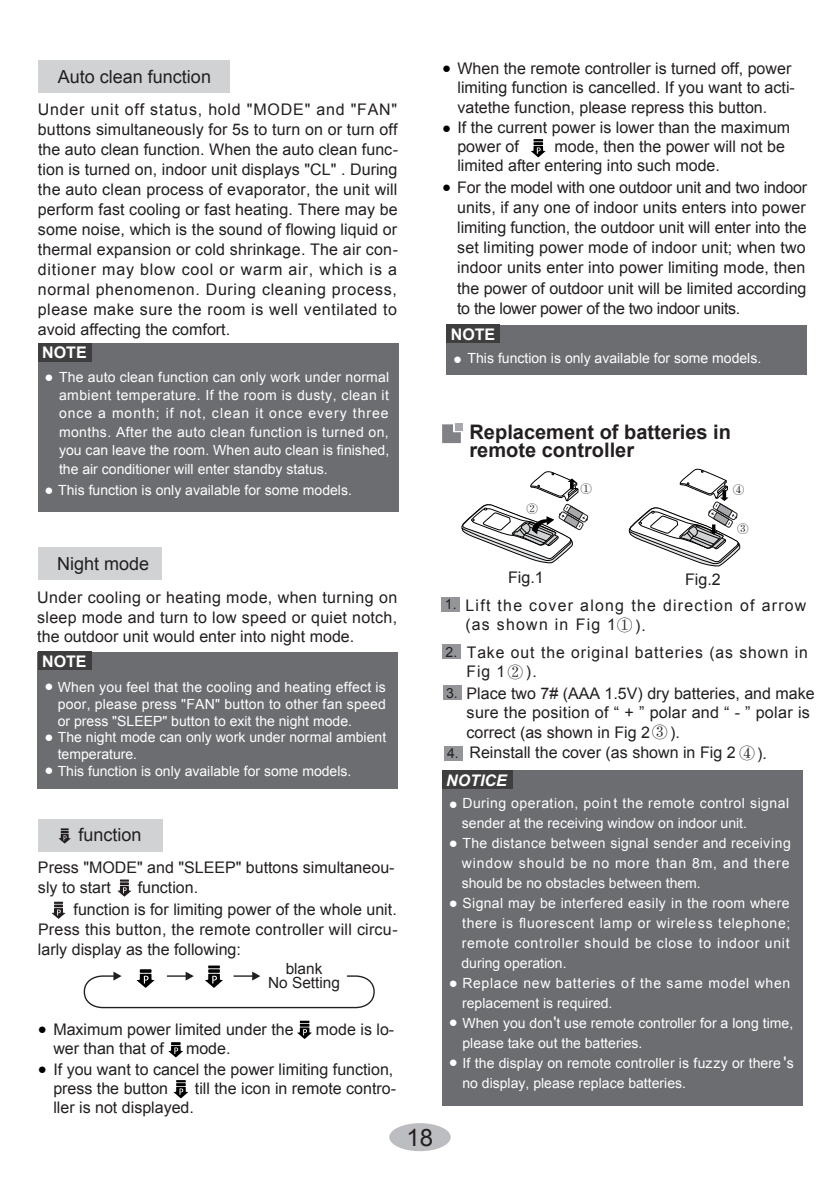
<style>
.page{position:relative;width:840px;height:1191px;background:#fff}
.page>*{position:absolute;margin:0;border:0;box-sizing:border-box;transform-origin:0 0}
.t1{font:24px "Arial";color:#231f20}
.t2{font:700 20px/18px "Arial";color:#231f20}
.t3{font:18px "Arial";color:#231f20}
.t4{font:16px/20px "Arial";color:#231f20}
.t5{font:16px/19.2px "Arial";letter-spacing:.08em;color:#231f20}
.t6{font:16px/19.2px "Arial";letter-spacing:.06em;color:#231f20}
.t7{font:700 16px "Arial";color:#fff}
.t8{font:16px "Arial";color:#201d1d}
.t9{font:italic 700 16px "Arial";color:#fff}
.t10{font:15.4px/14.2px "Arial";color:#231f20;text-align:center}
.t11{font:14px/18.4px "Arial";color:#fff;text-align:justify}
.t12{font:14px/20px "Arial";letter-spacing:.06em;color:#fff}
.t13{font:14px "Arial";letter-spacing:.035em;color:#fff}
.t14{font:14px "Arial";letter-spacing:.02em;color:#fff}
.t15{font:14px "Arial";letter-spacing:.025em;color:#fff}
.t16{font:14px "Arial";letter-spacing:.05em;color:#fff}
.t17{font:14px "Arial";color:#231f20}
.t18{font:300 11.6px "Adobe Song Std";color:#231f20}
.s1{font-size:15px}
.s2{font-size:15px;color:#000}
.s3{font-family:"Adobe Song Std";font-weight:300}
.s4{font-size:16px}
</style>
<div class="page">
<div style="left:389px;top:1123px;width:61px;height:28px;background:#bcbdc0;border-radius:50%"></div>
<div style="left:442px;top:771px;width:359px;height:335px;background:#6c6d70"></div>
<div style="left:441px;top:597px;width:18px;height:15px;background:#939598"></div>
<div style="left:442px;top:644px;width:18px;height:15px;background:#939598"></div>
<div style="left:442px;top:685px;width:19px;height:15px;background:#939598"></div>
<div style="left:443px;top:746px;width:19px;height:14px;background:#939598"></div>
<svg style="left:442px;top:424px;width:18px;height:19px"></svg>
<div style="left:454px;top:422px;width:8px;height:8px;background:#a8a9ad"></div>
<svg style="left:461px;top:471px;width:127px;height:92px"></svg>
<svg style="left:628px;top:469px;width:112px;height:98px"></svg>
<div style="left:39px;top:60px;width:191px;height:32px;background:#d1d2d4"></div>
<div style="left:38px;top:343px;width:360px;height:169px;background:#6c6d70"></div>
<div style="left:38px;top:819px;width:125px;height:32px;background:#d1d2d4"></div>
<svg style="left:59px;top:828px;width:12px;height:15px"></svg>
<svg style="left:52px;top:901px;width:13px;height:17px"></svg>
<svg style="left:118px;top:879px;width:13px;height:17px"></svg>
<svg style="left:83px;top:965px;width:292px;height:44px"></svg>
<svg style="left:531px;top:139px;width:14px;height:18px"></svg>
<svg style="left:297px;top:1020px;width:15px;height:19px"></svg>
<svg style="left:173px;top:1080px;width:15px;height:18px"></svg>
<svg style="left:168px;top:1042px;width:15px;height:15px"></svg>
<div style="left:38px;top:343px;width:54px;height:18px;background:#3e3e3f"></div>
<div style="left:442px;top:771px;width:70px;height:18px;background:#3e3e3f"></div>
<div style="left:446px;top:325px;width:360px;height:49px;background:#6c6d70"></div>
<div style="left:446px;top:325px;width:54px;height:18px;background:#3e3e3f"></div>
<div style="left:39px;top:547px;width:122px;height:32px;background:#d1d2d4"></div>
<div style="left:38px;top:651px;width:359px;height:137px;background:#6c6d70"></div>
<div style="left:38px;top:651px;width:53px;height:19px;background:#3e3e3f"></div>
<p class="t3" style="left:58px;top:65px;width:155px">Auto clean function</p>
<p class="t4" style="left:38px;top:100px;width:361px;text-align:justify">Under unit off status, hold "MODE" and "FAN" buttons simultaneously for 5s to turn on or turn off the auto clean function. When the auto clean func&shy;tion is turned on, indoor unit displays "CL" . During the auto clean process of evaporator, the unit will perform fast cooling or fast heating. There may be some noise, which is the sound of flowing liquid or thermal expansion or cold shrinkage. The air con&shy;ditioner may blow cool or warm air, which is a normal phenomenon. During cleaning process, please make sure the room is well ventilated to avoid affecting the comfort.</p>
<p class="t7" style="left:42px;top:342px;width:46px">NOTE</p>
<p class="t11" style="left:45px;top:367px;width:346px"><span class="s1">●</span> The auto clean function can only work under normal</p>
<p class="t11" style="left:59px;top:386px;width:331px">ambient temperature. If the room is dusty, clean it once a month; if not, clean it once every three months. After the auto clean function is turned on, you can leave the room. When auto clean is finished, the air conditioner will enter standby status.</p>
<p class="t11" style="left:45px;top:481px;width:309px"><span class="s1">●</span> This function is only available for some models.</p>
<p class="t3" style="left:57px;top:552px;width:94px">Night mode</p>
<p class="t4" style="left:37px;top:588px;width:361px;line-height:19.2px;text-align:justify">Under cooling or heating mode, when turning on sleep mode and turn to low speed or quiet notch, the outdoor unit would enter into night mode.</p>
<p class="t7" style="left:42px;top:650px;width:46px">NOTE</p>
<p class="t11" style="left:58px;top:695px;width:329px;line-height:16.8px">poor, please press "FAN" button to other fan speed or press "SLEEP" button to exit the night mode.</p>
<p class="t11" style="left:58px;top:745px;width:81px">temperature.</p>
<p class="t11" style="left:44px;top:678px;width:343px"><span class="s1">●</span> When you feel that the cooling and heating effect is</p>
<p class="t11" style="left:44px;top:728px;width:343px"><span class="s1">●</span> The night mode can only work under normal ambient</p>
<p class="t11" style="left:44px;top:762px;width:308px"><span class="s1">●</span> This function is only available for some models.</p>
<p class="t3" style="left:78px;top:822px;width:65px">function</p>
<p class="t4" style="left:38px;top:857px;width:358px">Press "MODE" and "SLEEP" buttons simultaneou&shy;sly to start</p>
<p class="t4" style="left:138px;top:877px;width:62px">function.</p>
<p class="t4" style="left:38px;top:899px;width:361px;text-align:justify;text-indent:36px">function is for limiting power of the whole unit.<br>Press this button, the remote controller will circu&shy;larly display as the following:</p>
<p class="t10" style="left:268px;top:961px;width:73px">blank<br>No Setting</p>
<p class="t4" style="left:38px;top:1019px;width:257px"><span class="s2">●</span> Maximum power limited under the</p>
<p class="t4" style="left:316px;top:1019px;width:80px">mode is lo-</p>
<p class="t4" style="left:53px;top:1038px;width:112px">wer than that of</p>
<p class="t4" style="left:186px;top:1038px;width:46px">mode.</p>
<p class="t4" style="left:53px;top:1078px;width:116px">press the button</p>
<p class="t4" style="left:195px;top:1078px;width:202px">till the icon in remote contro-</p>
<p class="t4" style="left:53px;top:1097px;width:142px">ller is not displayed.</p>
<p class="t4" style="left:38px;top:1059px;width:357px"><span class="s2">●</span> If you want to cancel the power limiting function,</p>
<h1 class="t1" style="left:406px;top:1121px;width:28px">18</h1>
<p class="t4" style="left:442px;top:59px;width:350px"><span class="s2">●</span> When the remote controller is turned off, power</p>
<p class="t4" style="left:457px;top:78px;width:339px;line-height:19.2px">limiting function is cancelled. If you want to acti&shy;vatethe function, please repress this button.</p>
<p class="t4" style="left:457px;top:136px;width:63px">power of</p>
<p class="t4" style="left:442px;top:117px;width:349px"><span class="s2">●</span> If the current power is lower than the maximum</p>
<p class="t4" style="left:457px;top:137px;width:329px;line-height:19.2px;text-indent:97px">mode, then the power will not be limited after entering into such mode.</p>
<p class="t4" style="left:457px;top:198px;width:351px;text-align:justify">units, if any one of indoor units enters into power limiting function, the outdoor unit will enter into the set limiting power mode of indoor unit; when two indoor units enter into power limiting mode, then the power of outdoor unit will be limited according to the lower power of the two indoor units.</p>
<p class="t4" style="left:442px;top:178px;width:366px"><span class="s2">●</span> For the model with one outdoor unit and two indoor</p>
<p class="t7" style="left:450px;top:323px;width:46px">NOTE</p>
<p class="t11" style="left:453px;top:349px;width:309px"><span class="s1">●</span> This function is only available for some models.</p>
<p class="t2" style="left:469px;top:424px;width:263px">Replacement of batteries in remote controller</p>
<p class="t18" style="left:526px;top:502px;width:13px">②</p>
<p class="t18" style="left:580px;top:482px;width:13px">①</p>
<p class="t18" style="left:732px;top:484px;width:13px">④</p>
<p class="t18" style="left:736px;top:522px;width:13px">③</p>
<p class="t17" style="left:444px;top:595px;width:13px">1.</p>
<p class="t17" style="left:445px;top:642px;width:13px">2.</p>
<p class="t17" style="left:446px;top:683px;width:13px">3.</p>
<p class="t17" style="left:447px;top:744px;width:13px">4.</p>
<p class="t8" style="left:508px;top:567px;width:37px">Fig.1</p>
<p class="t8" style="left:684px;top:569px;width:37px">Fig.2</p>
<p class="t5" style="left:465px;top:596px;width:342px">Lift the cover along the direction of arrow (as shown in Fig 1<span class="s3">①</span>).</p>
<p class="t6" style="left:466px;top:643px;width:342px">Take out the original batteries (as shown in<br>Fig 1<span class="s3">②</span>).</p>
<p class="t4" style="left:466px;top:684px;width:349px;line-height:19.2px">Place two 7# (AAA 1.5V) dry batteries, and make sure the position of “ + ” polar and “ - ” polar is correct (as shown in Fig 2<span class="s3">③</span>).</p>
<p class="t4" style="left:469px;top:742px;width:299px">Reinstall the cover (as shown in Fig 2 <span class="s3">④</span>).</p>
<p class="t9" style="left:446px;top:769px;width:62px">NOTICE</p>
<p class="t13" style="left:448px;top:793px;width:342px"><span class="s1">●</span> During operation, poin t the remote control signal</p>
<p class="t14" style="left:448px;top:833px;width:343px"><span class="s1">●</span> The distance between signal sender and receiving</p>
<p class="t11" style="left:461px;top:813px;width:286px">sender at the receiving window on indoor unit.</p>
<p class="t12" style="left:461px;top:853px;width:329px">window should be no more than 8m, and there should be no obstacles between them.</p>
<p class="t11" style="left:461px;top:913px;width:330px;line-height:20px">there is fluorescent lamp or wireless telephone; remote controller should be close to indoor unit during operation.</p>
<p class="t11" style="left:462px;top:994px;width:152px">replacement is required.</p>
<p class="t11" style="left:462px;top:1033px;width:181px">please take out the batteries.</p>
<p class="t11" style="left:462px;top:1073px;width:225px">no display, please replace batteries.</p>
<p class="t15" style="left:448px;top:893px;width:342px"><span class="s1">●</span> Signal may be interfered easily in the room where</p>
<p class="t16" style="left:448px;top:973px;width:343px"><span class="s1">●</span> Replace new batteries of the same model when</p>
<p class="t11" style="left:448px;top:1013px;width:346px"><span class="s1">●</span> When you don<span class="s4">'</span>t use remote controller for a long time,</p>
<p class="t11" style="left:448px;top:1053px;width:346px"><span class="s1">●</span> If the display on remote controller is fuzzy or there <span class="s4">'</span>s</p>
</div>
